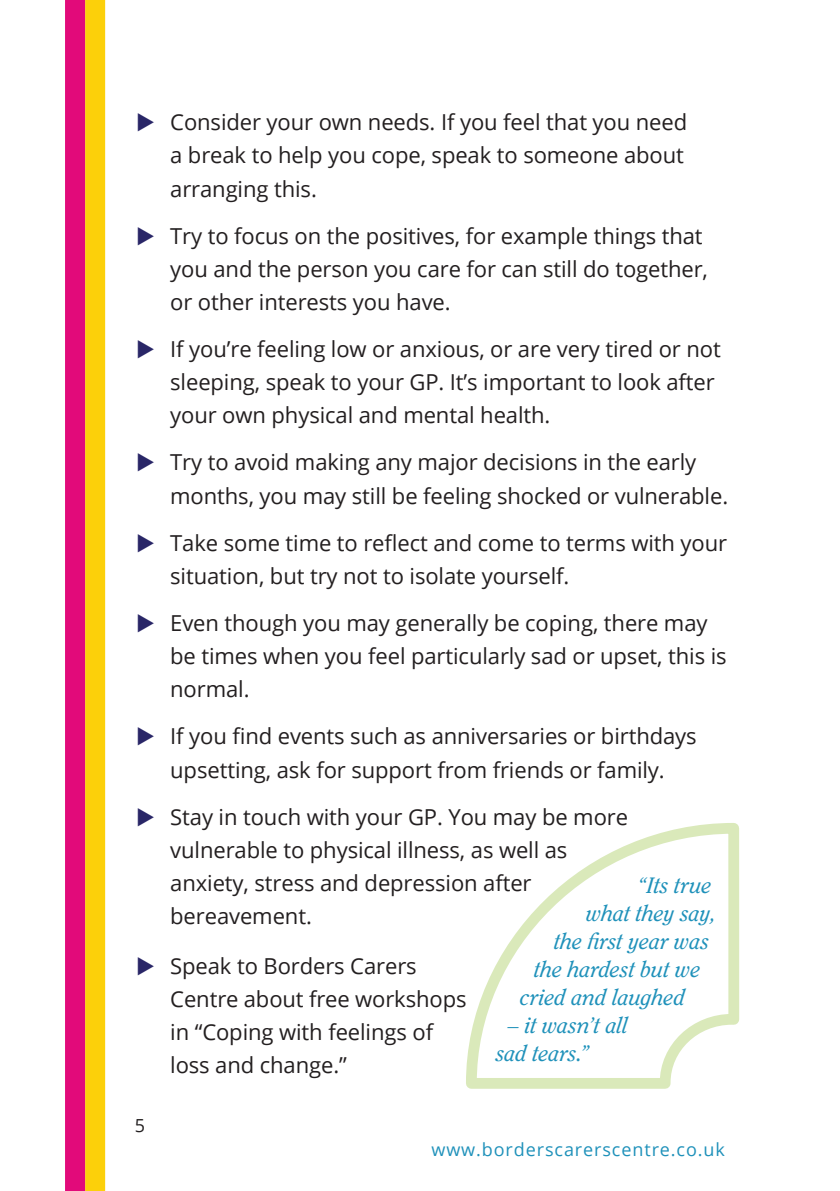
<style>
.page{position:relative;width:840px;height:1191px;background:#fff}
.page>*{position:absolute;margin:0;border:0;box-sizing:border-box;transform-origin:0 0}
.t1{font:22px/33px "Open Sans";letter-spacing:-.005em;color:#231f20}
.t2{font:italic 22px/28px "Clearface IT Cby BT";color:#1f91ba}
.t3{font:18px "Open Sans";letter-spacing:.05em;color:#1f91ba}
.t4{font:18px "Open Sans";color:#231f20}
.s1{color:#292667}
.s2{color:#1e92bb}
</style>
<div class="page">
<div style="left:85px;top:0;width:20px;height:1191px;background:#fcd00a"></div>
<div style="left:65px;top:0;width:20px;height:1191px;background:#e20a7a"></div>
<svg style="left:466px;top:823px;width:274px;height:266px"></svg>
<p class="t1" style="left:170px;top:105px;width:518px;text-indent:-34px"><span class="s1">◆</span> Consider your own needs. If you feel that you need a break to help you cope, speak to someone about arranging this.</p>
<p class="t1" style="left:170px;top:219px;width:539px;text-indent:-34px"><span class="s1">◆</span> Try to focus on the positives, for example things that you and the person you care for can still do together, or other interests you have.</p>
<p class="t1" style="left:170px;top:332px;width:551px;text-indent:-34px"><span class="s1">◆</span> If you’re feeling low or anxious, or are very tired or not sleeping, speak to your GP. It’s important to look after your own physical and mental health.</p>
<p class="t1" style="left:170px;top:445px;width:559px;text-indent:-34px"><span class="s1">◆</span> Try to avoid making any major decisions in the early months, you may still be feeling shocked or vulnerable.</p>
<p class="t1" style="left:170px;top:526px;width:558px;text-indent:-34px"><span class="s1">◆</span> Take some time to reflect and come to terms with your situation, but try not to isolate yourself.</p>
<p class="t1" style="left:170px;top:606px;width:557px;text-indent:-34px"><span class="s1">◆</span> Even though you may generally be coping, there may be times when you feel particularly sad or upset, this is normal.</p>
<p class="t1" style="left:136px;top:719px;width:561px;text-align:center"><span class="s1">◆</span> If you find events such as anniversaries or birthdays upsetting, ask for support from friends or family.</p>
<p class="t1" style="left:170px;top:799px;width:459px;text-indent:-34px"><span class="s1">◆</span> Stay in touch with your GP. You may be more vulnerable to physical illness, as well as anxiety, stress and depression after bereavement.</p>
<p class="t1" style="left:170px;top:949px;width:298px;text-indent:-34px"><span class="s1">◆</span> Speak to Borders Carers<br>Centre about free workshops in “Coping with feelings of loss and change.”</p>
<p class="t2" style="left:638px;top:871px;width:75px"><span class="s2">“</span>Its true</p>
<p class="t2" style="left:586px;top:899px;width:131px">what they say,</p>
<p class="t2" style="left:554px;top:927px;width:156px">the first year was</p>
<p class="t2" style="left:534px;top:955px;width:168px">the hardest but we</p>
<p class="t2" style="left:520px;top:983px;width:166px">cried and laughed</p>
<p class="t2" style="left:496px;top:1011px;width:133px;text-indent:12px">– it wasn’t all sad tears.<span class="s2">”</span></p>
<p class="t4" style="left:135px;top:1113px;width:12px">5</p>
<p class="t3" style="left:431px;top:1137px;width:295px">www.borderscarerscentre.co.uk</p>
</div>
